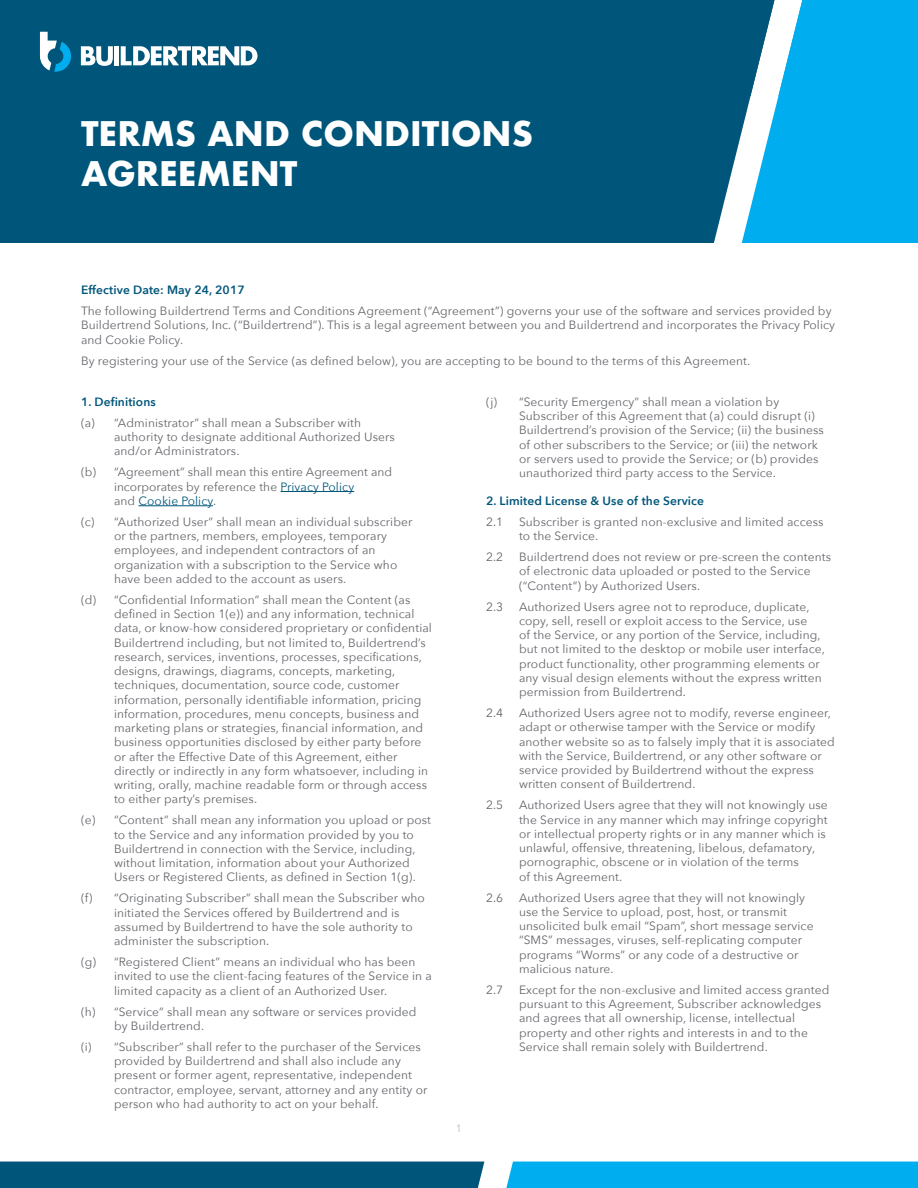
<style>
.page{position:relative;width:918px;height:1188px;background:#fff}
.page>*{position:absolute;margin:0;border:0;box-sizing:border-box;transform-origin:0 0}
.t1{font:700 33px/39.6px "Futura";color:#fff}
.Body_Copy{font:12px/14.2px "Avenir Next";letter-spacing:.01em;color:#63656a}
.Header_copy{font:12px/14.2px "Avenir Next";letter-spacing:.01em;color:#63656a}
.Body_Header{font:600 12px "Avenir Next";letter-spacing:.01em;color:#00567a}
.t2{font:10.5px "Avenir Next";color:#bababa}
.s1{color:#00567a}
</style>
<div class="page">
<div style="left:0;top:1162px;width:484px;height:26px;background:#00567a"></div>
<div style="left:506px;top:1162px;width:412px;height:26px;background:#00aeef"></div>
<div style="left:0;top:0;width:742px;height:243px;background:#00567a"></div>
<svg style="left:742px;top:0;width:176px;height:243px"></svg>
<hr style="left:281px;top:491px;width:73px;height:1px;background:#00567a">
<hr style="left:139px;top:505px;width:74px;height:1px;background:#00567a">
<svg style="left:81px;top:46px;width:32px;height:20px"></svg>
<div style="left:114px;top:46px;width:5px;height:19px;background:#fff"></div>
<svg style="left:121px;top:46px;width:137px;height:19px"></svg>
<svg style="left:40px;top:32px;width:31px;height:40px"></svg>
<p class="t1" style="left:81px;top:114px;width:453px">TERMS AND CONDITIONS<br>AGREEMENT</p>
<p class="Body_Header" style="left:81px;top:280px;width:165px">Effective Date: May 24, 2017</p>
<p class="Header_copy" style="left:81px;top:303px;width:756px">The following Buildertrend Terms and Conditions Agreement (“Agreement”) governs your use of the software and services provided by<br>Buildertrend Solutions, Inc. (“Buildertrend”). This is a legal agreement between you and Buildertrend and incorporates the Privacy Policy and Cookie Policy.</p>
<p class="Header_copy" style="left:81px;top:353px;width:671px">By registering your use of the Service (as defined below), you are accepting to be bound to the terms of this Agreement.</p>
<p class="Body_Header" style="left:81px;top:391px;width:76px">1. Definitions</p>
<p class="Body_Copy" style="left:114px;top:415px;width:282px;text-indent:-33px">(a) “Administrator” shall mean a Subscriber with authority to designate additional Authorized Users and/or Administrators.</p>
<p class="Body_Copy" style="left:114px;top:465px;width:280px;text-indent:-33px">(b) “Agreement” shall mean this entire Agreement and incorporates by reference the <span class="s1">Privacy Policy<br></span>and <span class="s1">Cookie Policy</span>.</p>
<p class="Body_Copy" style="left:114px;top:514px;width:300px;text-indent:-33px">(c) “Authorized User” shall mean an individual subscriber or the partners, members, employees, temporary employees, and independent contractors of an organization with a subscription to the Service who have been added to the account as users.</p>
<p class="Body_Copy" style="left:114px;top:592px;width:320px;text-indent:-33px">(d) “Confidential Information” shall mean the Content (as defined in Section 1(e)) and any information, technical data, or know-how considered proprietary or confidential Buildertrend including, but not limited to, Buildertrend’s research, services, inventions, processes, specifications, designs, drawings, diagrams, concepts, marketing, techniques, documentation, source code, customer information, personally identifiable information, pricing information, procedures, menu concepts, business and marketing plans or strategies, financial information, and business opportunities disclosed by either party before or after the Effective Date of this Agreement, either directly or indirectly in any form whatsoever, including in writing, orally, machine readable form or through access to either party’s premises.</p>
<p class="Body_Copy" style="left:114px;top:813px;width:319px;text-indent:-33px">(e) “Content” shall mean any information you upload or post to the Service and any information provided by you to Buildertrend in connection with the Service, including, without limitation, information about your Authorized Users or Registered Clients, as defined in Section 1(g).</p>
<p class="Body_Copy" style="left:114px;top:891px;width:312px;text-indent:-33px">(f) “Originating Subscriber” shall mean the Subscriber who initiated the Services offered by Buildertrend and is assumed by Buildertrend to have the sole authority to administer the subscription.</p>
<p class="Body_Copy" style="left:114px;top:954px;width:319px;text-indent:-33px">(g) “Registered Client” means an individual who has been invited to use the client-facing features of the Service in a limited capacity as a client of an Authorized User.</p>
<p class="Body_Copy" style="left:114px;top:1004px;width:304px;text-indent:-33px">(h) “Service” shall mean any software or services provided by Buildertrend.</p>
<p class="Body_Copy" style="left:114px;top:1039px;width:315px;text-indent:-33px">(i) “Subscriber” shall refer to the purchaser of the Services provided by Buildertrend and shall also include any present or former agent, representative, independent contractor, employee, servant, attorney and any entity or person who had authority to act on your behalf.</p>
<p class="Body_Copy" style="left:519px;top:394px;width:306px;text-indent:-33px">(j) “Security Emergency” shall mean a violation by Subscriber of this Agreement that (a) could disrupt (i)<br>Buildertrend’s provision of the Service; (ii) the business of other subscribers to the Service; or (iii) the network or servers used to provide the Service; or (b) provides unauthorized third party access to the Service.</p>
<p class="Body_Header" style="left:486px;top:490px;width:220px">2. Limited License &amp; Use of the Service</p>
<p class="Body_Copy" style="left:486px;top:514px;width:19px">2.1</p>
<p class="Body_Copy" style="left:519px;top:514px;width:306px">Subscriber is granted non-exclusive and limited access to the Service.</p>
<p class="Body_Copy" style="left:486px;top:549px;width:19px">2.2</p>
<p class="Body_Copy" style="left:519px;top:549px;width:314px">Buildertrend does not review or pre-screen the contents of electronic data uploaded or posted to the Service (“Content”) by Authorized Users.</p>
<p class="Body_Copy" style="left:486px;top:599px;width:19px">2.3</p>
<p class="Body_Copy" style="left:519px;top:599px;width:308px">Authorized Users agree not to reproduce, duplicate, copy, sell, resell or exploit access to the Service, use<br>of the Service, or any portion of the Service, including, but not limited to the desktop or mobile user interface, product functionality, other programming elements or any visual design elements without the express written permission from Buildertrend.</p>
<p class="Body_Copy" style="left:486px;top:705px;width:19px">2.4</p>
<p class="Body_Copy" style="left:519px;top:705px;width:317px">Authorized Users agree not to modify, reverse engineer, adapt or otherwise tamper with the Service or modify another website so as to falsely imply that it is associated with the Service, Buildertrend, or any other software or service provided by Buildertrend without the express written consent of Buildertrend.</p>
<p class="Body_Copy" style="left:486px;top:798px;width:19px">2.5</p>
<p class="Body_Copy" style="left:519px;top:798px;width:310px">Authorized Users agree that they will not knowingly use the Service in any manner which may infringe copyright or intellectual property rights or in any manner which is unlawful, offensive, threatening, libelous, defamatory, pornographic, obscene or in violation of the terms<br>of this Agreement.</p>
<p class="Body_Copy" style="left:486px;top:890px;width:19px">2.6</p>
<p class="Body_Copy" style="left:519px;top:890px;width:296px">Authorized Users agree that they will not knowingly use the Service to upload, post, host, or transmit unsolicited bulk email “Spam”, short message service “SMS” messages, viruses, self-replicating computer programs “Worms” or any code of a destructive or malicious nature.</p>
<p class="Body_Copy" style="left:486px;top:982px;width:19px">2.7</p>
<p class="Body_Copy" style="left:519px;top:982px;width:312px">Except for the non-exclusive and limited access granted pursuant to this Agreement, Subscriber acknowledges and agrees that all ownership, license, intellectual property and other rights and interests in and to the Service shall remain solely with Buildertrend.</p>
<p class="t2" style="left:456px;top:1119px;width:8px">1</p>
</div>
